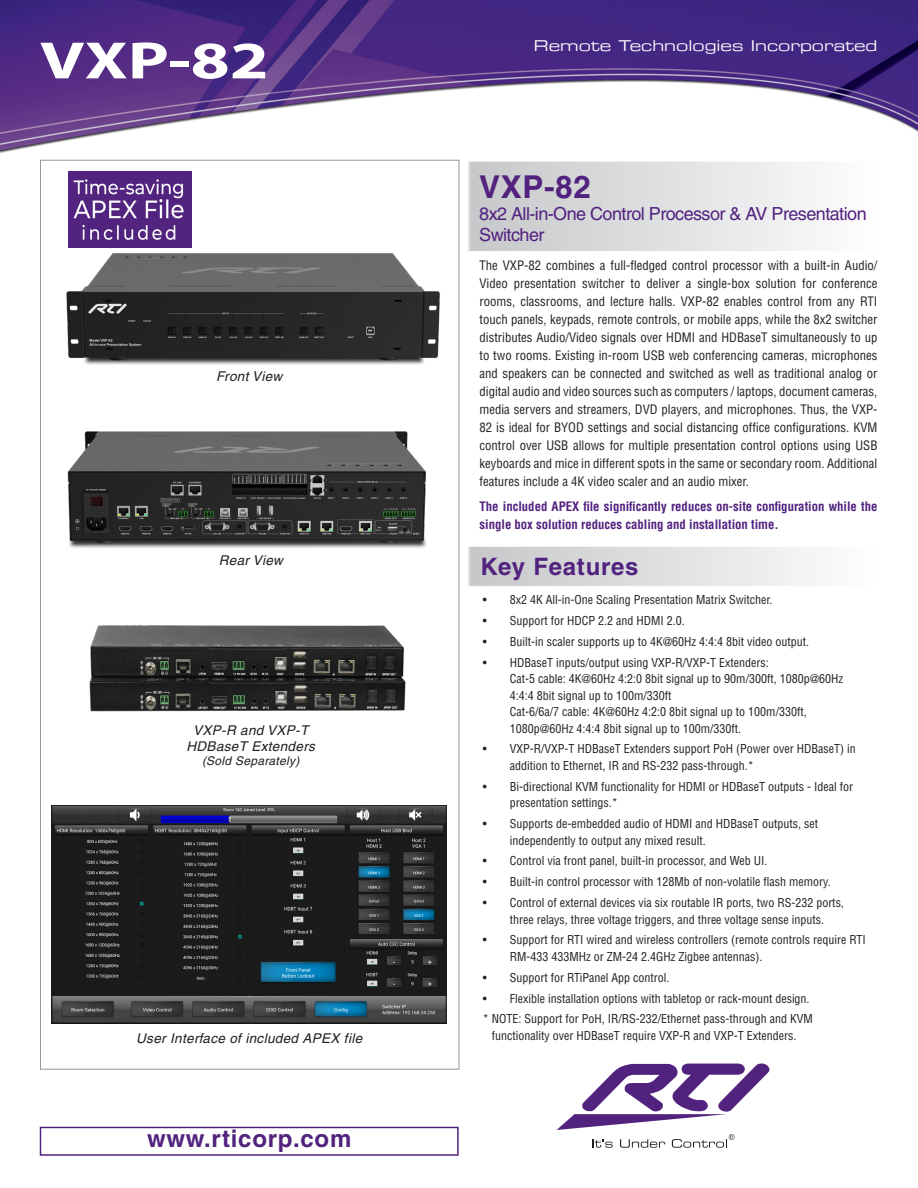
<style>
.page{position:relative;width:918px;height:1188px;background:#fff}
.page>*{position:absolute;margin:0;border:0;box-sizing:border-box;transform-origin:0 0}
.t1{font:700 52.8px "Myriad Pro";color:#fff;scale:1.33 1}
.t2{font:700 31.5px "Helvetica";color:#52227f}
.t3{font:700 24px "Helvetica";letter-spacing:.03em;color:#52227f}
.t4{font:18px/21.6px "Helvetica";letter-spacing:-.03em;color:#52227f}
.t5{font:15px "Eurostile LT Extended Two";color:#fff}
.t6{font:italic 13.5px "Helvetica";letter-spacing:.025em;color:#231f20}
.t7{font:condensed 12.75px/18px "Helvetica";color:#231f20;text-align:justify}
.t8{font:700 condensed 12.75px/18px "Helvetica";color:#52227f}
.Body_text{font:condensed 12px/16.5px "Helvetica";color:#231f20}
.t9{font:italic 12px "Helvetica";letter-spacing:.025em;color:#231f20}
</style>
<div class="page">
<img style="left:0;top:0;width:918px;height:209px">
<svg style="left:557px;top:1064px;width:212px;height:84px"></svg>
<svg style="left:469px;top:546px;width:343px;height:40px"></svg>
<svg style="left:469px;top:161px;width:409px;height:90px"></svg>
<div style="left:40px;top:1127px;width:419px;height:29px;border:2px solid #52227f"></div>
<img style="left:67px;top:431px;width:360px;height:117px">
<img style="left:66px;top:228px;width:374px;height:137px">
<img style="left:89px;top:611px;width:370px;height:112px">
<img style="left:52px;top:806px;width:395px;height:218px">
<img style="left:68px;top:171px;width:123px;height:77px">
<p class="t1" style="left:40px;top:26px;width:174px">VXP-82</p>
<p class="t6" style="left:216px;top:368px;width:68px">Front View</p>
<p class="t6" style="left:219px;top:552px;width:66px">Rear View</p>
<p class="t6" style="left:193px;top:722px;width:117px">VXP-R and VXP-T</p>
<p class="t6" style="left:186px;top:738px;width:130px">HDBaseT Extenders</p>
<p class="t9" style="left:202px;top:754px;width:99px">(Sold Separately)</p>
<p class="t6" style="left:136px;top:1031px;width:228px">User Interface of included APEX file</p>
<p class="t3" style="left:147px;top:1124px;width:206px">www.rticorp.com</p>
<p class="t5" style="left:534px;top:36px;width:345px">Remote Technologies Incorporated</p>
<p class="t2" style="left:479px;top:168px;width:113px">VXP-82</p>
<p class="t4" style="left:479px;top:203px;width:389px">8x2 All-in-One Control Processor &amp; AV Presentation<br>Switcher</p>
<p class="t7" style="left:480px;top:256px;width:400px">The VXP-82 combines a full-fledged control processor with a built-in Audio/ Video presentation switcher to deliver a single-box solution for conference rooms, classrooms, and lecture halls. VXP-82 enables control from any RTI touch panels, keypads, remote controls, or mobile apps, while the 8x2 switcher distributes Audio/Video signals over HDMI and HDBaseT simultaneously to up to two rooms. Existing in-room USB web conferencing cameras, microphones and speakers can be connected and switched as well as traditional analog or digital audio and video sources such as computers / laptops, document cameras, media servers and streamers, DVD players, and microphones. Thus, the VXP-82 is ideal for BYOD settings and social distancing office configurations. KVM control over USB allows for multiple presentation control options using USB keyboards and mice in different spots in the same or secondary room. Additional features include a 4K video scaler and an audio mixer.</p>
<p class="t8" style="left:480px;top:497px;width:399px">The included APEX file significantly reduces on-site configuration while the single box solution reduces cabling and installation time.</p>
<p class="t3" style="left:481px;top:552px;width:159px">Key Features</p>
<p class="Body_text" style="left:483px;top:591px;width:291px">• 8x2 4K All-in-One Scaling Presentation Matrix Switcher.</p>
<p class="Body_text" style="left:483px;top:612px;width:204px">• Support for HDCP 2.2 and HDMI 2.0.</p>
<p class="Body_text" style="left:483px;top:633px;width:328px">• Built-in scaler supports up to 4K@60Hz 4:4:4 8bit video output.</p>
<p class="Body_text" style="left:483px;top:654px;width:287px">• HDBaseT inputs/output using VXP-R/VXP-T Extenders:</p>
<p class="Body_text" style="left:510px;top:670px;width:335px">Cat-5 cable: 4K@60Hz 4:2:0 8bit signal up to 90m/300ft, 1080p@60Hz<br>4:4:4 8bit signal up to 100m/330ft</p>
<p class="Body_text" style="left:510px;top:703px;width:298px">Cat-6/6a/7 cable: 4K@60Hz 4:2:0 8bit signal up to 100m/330ft,<br>1080p@60Hz 4:4:4 8bit signal up to 100m/330ft.</p>
<p class="Body_text" style="left:510px;top:741px;width:347px;text-indent:-27px">• VXP-R/VXP-T HDBaseT Extenders support PoH (Power over HDBaseT) in addition to Ethernet, IR and RS-232 pass-through.*</p>
<p class="Body_text" style="left:510px;top:778px;width:345px;text-indent:-27px">• Bi-directional KVM functionality for HDMI or HDBaseT outputs - Ideal for presentation settings.*</p>
<p class="Body_text" style="left:510px;top:815px;width:310px;text-indent:-27px">• Supports de-embedded audio of HDMI and HDBaseT outputs, set independently to output any mixed result.</p>
<p class="Body_text" style="left:483px;top:853px;width:286px">• Control via front panel, built-in processor, and Web UI.</p>
<p class="Body_text" style="left:483px;top:874px;width:350px">• Built-in control processor with 128Mb of non-volatile flash memory.</p>
<p class="Body_text" style="left:510px;top:894px;width:336px;text-indent:-27px">• Control of external devices via six routable IR ports, two RS-232 ports, three relays, three voltage triggers, and three voltage sense inputs.</p>
<p class="Body_text" style="left:510px;top:932px;width:358px;text-indent:-27px">• Support for RTI wired and wireless controllers (remote controls require RTI<br>RM-433 433MHz or ZM-24 2.4GHz Zigbee antennas).</p>
<p class="Body_text" style="left:483px;top:969px;width:188px">• Support for RTiPanel App control.</p>
<p class="Body_text" style="left:483px;top:990px;width:328px">• Flexible installation options with tabletop or rack-mount design.</p>
<p class="Body_text" style="left:492px;top:1011px;width:322px;text-indent:-9px">* NOTE: Support for PoH, IR/RS-232/Ethernet pass-through and KVM functionality over HDBaseT require VXP-R and VXP-T Extenders.</p>
</div>
